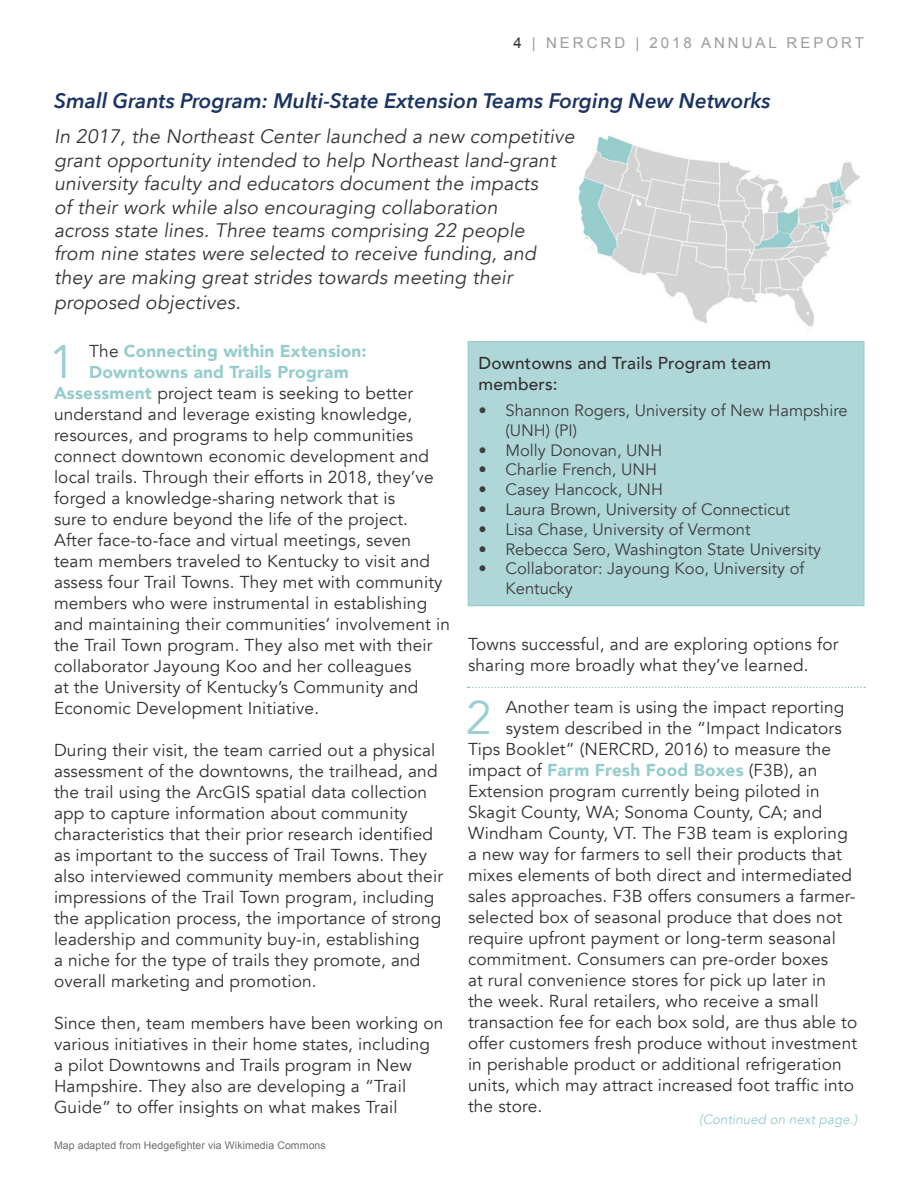
<style>
.page{position:relative;width:918px;height:1188px;background:#fff}
.page>*{position:absolute;margin:0;border:0;box-sizing:border-box;transform-origin:0 0}
.drop_cap_paragraph_s{font:46.95px "Avenir";color:#9ccecf}
.Smaller_headlines_or{font:italic 600 21px "Avenir Next";color:#1b3463}
.Intro{font:italic 19.5px/23.4px "Avenir";letter-spacing:.01em;color:#353534}
.drop_cap_paragraph_s-2{font:17.25px/21px "Avenir";letter-spacing:.01em;color:#312f30}
.drop_cap_paragraph_s-3{font:900 17.25px "Avenir";letter-spacing:.01em;color:#96cccc}
.t1{font:500 17.25px/21px "Avenir";letter-spacing:.01em;color:#312f30}
.t2{font:16.5px/19.8px "Avenir";color:#3e3e3f}
.t3{font:15px "Arial";letter-spacing:.2em;color:#9a9c9e}
.project_update_headi{font:italic 13.5px "Avenir";color:#96cccc}
.fine_print{font:10.5px "Arial";letter-spacing:.01em;color:#6c6d70}
.s1{color:#322c2e}
.s2{font-weight:400;color:#312f30}
.s3{font-weight:900;color:#96cccc}
</style>
<div class="page">
<div style="left:468px;top:342px;width:396px;height:264px;background:#afd7d7"></div>
<div style="left:468px;top:341px;width:396px;height:265px;border:1px solid #96cccc"></div>
<img style="left:578px;top:135px;width:282px;height:196px">
<svg style="left:467px;top:687px;width:398px;height:1px"></svg>
<p class="t3" style="left:514px;top:33px;width:352px"><span class="s1">4</span> | NERCRD | 2018 ANNUAL REPORT</p>
<p class="Smaller_headlines_or" style="left:54px;top:83px;width:718px">Small Grants Program: Multi-State Extension Teams Forging New Networks</p>
<p class="Intro" style="left:54px;top:125px;width:522px">In 2017, the Northeast Center launched a new competitive grant opportunity intended to help Northeast land-grant university faculty and educators document the impacts<br>of their work while also encouraging collaboration<br>across state lines. Three teams comprising 22 people<br>from nine states were selected to receive funding, and they are making great strides towards meeting their</p>
<p class="Intro" style="left:54px;top:291px;width:188px">proposed objectives.</p>
<p class="drop_cap_paragraph_s" style="left:49px;top:334px;width:28px">1</p>
<p class="drop_cap_paragraph_s-3" style="left:89px;top:336px;width:279px"><span class="s2">The</span> Connecting within Extension:</p>
<p class="drop_cap_paragraph_s-3" style="left:89px;top:357px;width:261px">Downtowns and Trails Program</p>
<p class="drop_cap_paragraph_s-2" style="left:54px;top:383px;width:361px"><span class="s3">Assessment</span> project team is seeking to better</p>
<p class="drop_cap_paragraph_s-2" style="left:54px;top:404px;width:360px">understand and leverage existing knowledge,</p>
<p class="drop_cap_paragraph_s-2" style="left:54px;top:425px;width:361px">resources, and programs to help communities</p>
<p class="drop_cap_paragraph_s-2" style="left:54px;top:446px;width:376px">connect downtown economic development and</p>
<p class="drop_cap_paragraph_s-2" style="left:54px;top:467px;width:381px">local trails. Through their efforts in 2018, they’ve</p>
<p class="drop_cap_paragraph_s-2" style="left:54px;top:488px;width:343px">forged a knowledge-sharing network that is</p>
<p class="drop_cap_paragraph_s-2" style="left:54px;top:509px;width:356px">sure to endure beyond the life of the project.</p>
<p class="drop_cap_paragraph_s-2" style="left:54px;top:530px;width:359px">After face-to-face and virtual meetings, seven</p>
<p class="drop_cap_paragraph_s-2" style="left:54px;top:551px;width:378px">team members traveled to Kentucky to visit and</p>
<p class="drop_cap_paragraph_s-2" style="left:54px;top:572px;width:390px">assess four Trail Towns. They met with community</p>
<p class="drop_cap_paragraph_s-2" style="left:54px;top:593px;width:375px">members who were instrumental in establishing</p>
<p class="drop_cap_paragraph_s-2" style="left:54px;top:614px;width:398px">and maintaining their communities’ involvement in</p>
<p class="drop_cap_paragraph_s-2" style="left:54px;top:635px;width:380px">the Trail Town program. They also met with their</p>
<p class="drop_cap_paragraph_s-2" style="left:54px;top:656px;width:359px">collaborator Jayoung Koo and her colleagues</p>
<p class="drop_cap_paragraph_s-2" style="left:54px;top:677px;width:366px">at the University of Kentucky’s Community and</p>
<p class="drop_cap_paragraph_s-2" style="left:54px;top:698px;width:267px">Economic Development Initiative.</p>
<p class="drop_cap_paragraph_s-2" style="left:54px;top:740px;width:391px">During their visit, the team carried out a physical assessment of the downtowns, the trailhead, and the trail using the ArcGIS spatial data collection app to capture information about community characteristics that their prior research identified as important to the success of Trail Towns. They also interviewed community members about their impressions of the Trail Town program, including the application process, the importance of strong leadership and community buy-in, establishing<br>a niche for the type of trails they promote, and overall marketing and promotion.</p>
<p class="drop_cap_paragraph_s-2" style="left:54px;top:1013px;width:391px">Since then, team members have been working on various initiatives in their home states, including a pilot Downtowns and Trails program in New Hampshire. They also are developing a “Trail Guide” to offer insights on what makes Trail</p>
<p class="fine_print" style="left:54px;top:1138px;width:273px">Map adapted from Hedgefighter via Wikimedia Commons</p>
<p class="t1" style="left:479px;top:352px;width:294px">Downtowns and Trails Program team members:</p>
<p class="t2" style="left:506px;top:401px;width:344px;text-indent:-27px">• Shannon Rogers, University of New Hampshire (UNH) (PI)</p>
<p class="t2" style="left:479px;top:440px;width:185px">• Molly Donovan, UNH</p>
<p class="t2" style="left:479px;top:460px;width:180px">• Charlie French, UNH</p>
<p class="t2" style="left:479px;top:480px;width:186px">• Casey Hancock, UNH</p>
<p class="t2" style="left:479px;top:500px;width:313px">• Laura Brown, University of Connecticut</p>
<p class="t2" style="left:479px;top:519px;width:274px">• Lisa Chase, University of Vermont</p>
<p class="t2" style="left:479px;top:539px;width:344px">• Rebecca Sero, Washington State University</p>
<p class="t2" style="left:506px;top:559px;width:300px;text-indent:-27px">• Collaborator: Jayoung Koo, University of<br>Kentucky</p>
<p class="drop_cap_paragraph_s-2" style="left:468px;top:634px;width:372px">Towns successful, and are exploring options for sharing more broadly what they’ve learned.</p>
<p class="drop_cap_paragraph_s" style="left:466px;top:690px;width:28px">2</p>
<p class="drop_cap_paragraph_s-2" style="left:506px;top:697px;width:340px">Another team is using the impact reporting</p>
<p class="drop_cap_paragraph_s-2" style="left:506px;top:718px;width:337px">system described in the “Impact Indicators</p>
<p class="drop_cap_paragraph_s-2" style="left:468px;top:739px;width:365px">Tips Booklet” (NERCRD, 2016) to measure the</p>
<p class="drop_cap_paragraph_s-3" style="left:468px;top:756px;width:351px"><span class="s2">impact of</span> Farm Fresh Food Boxes <span class="s2">(F3B), an</span></p>
<p class="drop_cap_paragraph_s-2" style="left:468px;top:781px;width:353px">Extension program currently being piloted in</p>
<p class="drop_cap_paragraph_s-2" style="left:468px;top:802px;width:356px">Skagit County, WA; Sonoma County, CA; and</p>
<p class="drop_cap_paragraph_s-2" style="left:468px;top:823px;width:381px">Windham County, VT. The F3B team is exploring</p>
<p class="drop_cap_paragraph_s-2" style="left:468px;top:844px;width:375px">a new way for farmers to sell their products that</p>
<p class="drop_cap_paragraph_s-2" style="left:468px;top:865px;width:386px">mixes elements of both direct and intermediated</p>
<p class="drop_cap_paragraph_s-2" style="left:468px;top:886px;width:389px">sales approaches. F3B offers consumers a farmer-</p>
<p class="drop_cap_paragraph_s-2" style="left:468px;top:907px;width:376px">selected box of seasonal produce that does not</p>
<p class="drop_cap_paragraph_s-2" style="left:468px;top:928px;width:369px">require upfront payment or long-term seasonal</p>
<p class="drop_cap_paragraph_s-2" style="left:468px;top:949px;width:362px">commitment. Consumers can pre-order boxes</p>
<p class="drop_cap_paragraph_s-2" style="left:468px;top:970px;width:360px">at rural convenience stores for pick up later in</p>
<p class="drop_cap_paragraph_s-2" style="left:468px;top:991px;width:352px">the week. Rural retailers, who receive a small</p>
<p class="drop_cap_paragraph_s-2" style="left:468px;top:1012px;width:391px">transaction fee for each box sold, are thus able to</p>
<p class="drop_cap_paragraph_s-2" style="left:468px;top:1033px;width:391px">offer customers fresh produce without investment</p>
<p class="drop_cap_paragraph_s-2" style="left:468px;top:1054px;width:375px">in perishable product or additional refrigeration</p>
<p class="drop_cap_paragraph_s-2" style="left:468px;top:1075px;width:388px">units, which may attract increased foot traffic into</p>
<p class="drop_cap_paragraph_s-2" style="left:468px;top:1096px;width:76px">the store.</p>
<p class="project_update_headi" style="left:699px;top:1112px;width:160px">(Continued on next page.)</p>
</div>
